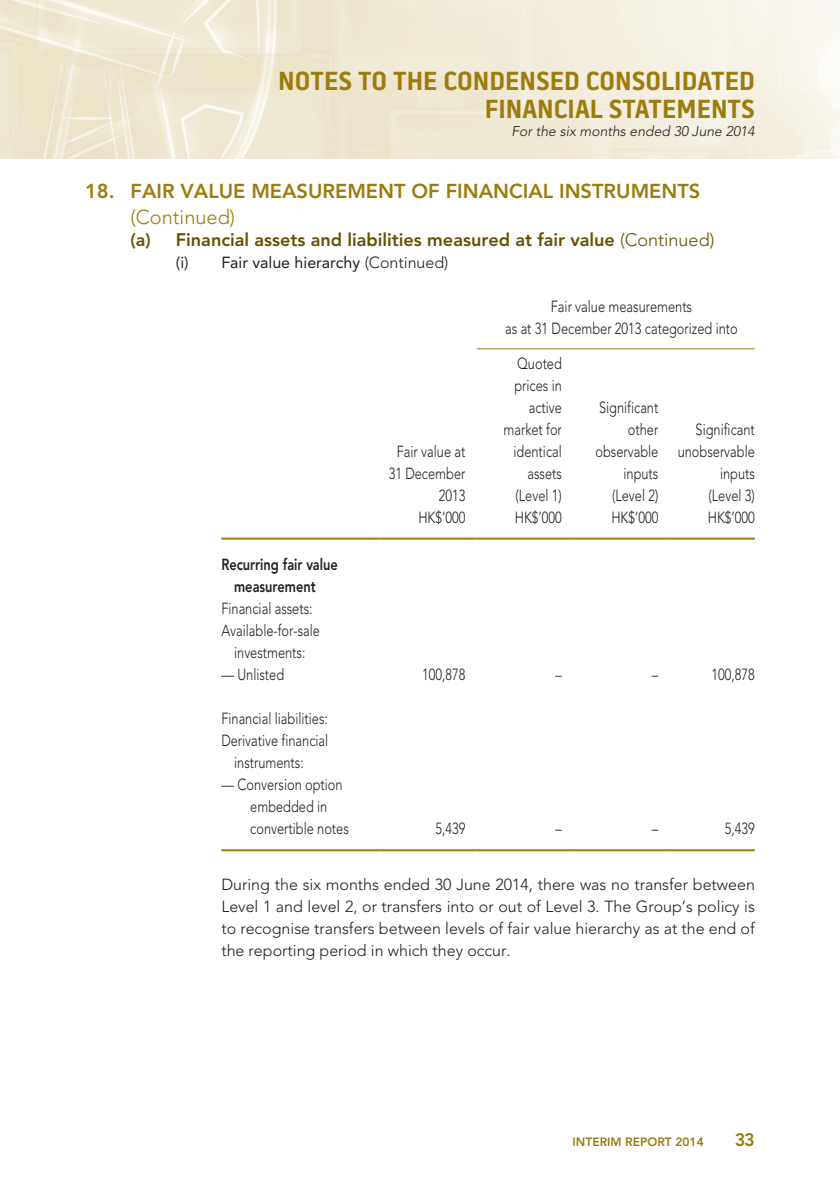
<style>
.page{position:relative;width:840px;height:1191px;background:#fff}
.page>*{position:absolute;margin:0;border:0;box-sizing:border-box;transform-origin:0 0}
.t1{font:700 26px/28px "Battersea";color:#9c7c0c;text-align:right}
.t2{font:800 20px "Avenir LT Std";color:#9c7c0c}
.t3{font:300 20px "Avenir LT Std";color:#9c7c0c}
.t4{font:800 18px "Avenir LT Std";color:#665100}
.t5{font:800 18px "Avenir LT Std";color:#9c7c0c}
.t6{font:300 16px/22px "Avenir LT Std";color:#231f20;text-align:right;scale:.8 1}
.t7{font:300 16px/22px "Avenir LT Std";color:#231f20;text-align:justify}
.t8{font:16px "Avenir LT Std";color:#231f20}
.t9{font:800 16px/22px "Avenir LT Std";color:#231f20;text-align:center;scale:.8 1}
.t10{font:italic 300 14px "Avenir LT Std";color:#231f20}
.t11{font:800 12px "Avenir LT Std";color:#9c7c0c}
.s1{font-weight:300}
</style>
<div class="page">
<img style="left:0;top:0;width:839px;height:159px">
<hr style="left:476px;top:348px;width:278px;height:1px;background:#9c7c0c">
<hr style="left:221px;top:537px;width:159px;height:2px;background:#9c7c0c">
<hr style="left:380px;top:537px;width:96px;height:2px;background:#9c7c0c">
<hr style="left:476px;top:537px;width:97px;height:2px;background:#9c7c0c">
<hr style="left:573px;top:537px;width:96px;height:2px;background:#9c7c0c">
<hr style="left:669px;top:537px;width:85px;height:2px;background:#9c7c0c">
<hr style="left:221px;top:849px;width:159px;height:2px;background:#9c7c0c">
<hr style="left:380px;top:849px;width:96px;height:2px;background:#9c7c0c">
<hr style="left:476px;top:849px;width:97px;height:2px;background:#9c7c0c">
<hr style="left:573px;top:849px;width:96px;height:2px;background:#9c7c0c">
<hr style="left:669px;top:849px;width:85px;height:2px;background:#9c7c0c">
<h1 class="t1" style="left:278px;top:67px;width:478px">NOTES TO THE CONDENSED CONSOLIDATED<br>FINANCIAL STATEMENTS</h1>
<p class="t10" style="left:511px;top:123px;width:245px">For the six months ended 30 June 2014</p>
<p class="t2" style="left:85px;top:179px;width:616px">18. FAIR VALUE MEASUREMENT OF FINANCIAL INSTRUMENTS</p>
<p class="t3" style="left:130px;top:205px;width:106px">(Continued)</p>
<p class="t4" style="left:130px;top:229px;width:585px">(a) Financial assets and liabilities measured at fair value <span class="s1">(Continued)</span></p>
<p class="t8" style="left:176px;top:253px;width:274px">(i) Fair value hierarchy <span class="s1">(Continued)</span></p>
<p class="t6" style="left:505px;top:296px;width:292px;text-align:center">Fair value measurements<br>as at 31 December 2013 categorized into</p>
<p class="t6" style="left:388px;top:440px;width:97px">Fair value at<br>31 December<br>2013</p>
<p class="t6" style="left:503px;top:352px;width:74px">Quoted prices in active market for identical assets</p>
<p class="t6" style="left:595px;top:396px;width:80px">Significant other observable inputs</p>
<p class="t6" style="left:677px;top:418px;width:98px">Significant unobservable inputs</p>
<p class="t6" style="left:515px;top:484px;width:59px">(Level 1)</p>
<p class="t6" style="left:611px;top:484px;width:59px">(Level 2)</p>
<p class="t6" style="left:708px;top:484px;width:59px">(Level 3)</p>
<p class="t6" style="left:418px;top:506px;width:60px">HK$’000</p>
<p class="t6" style="left:514px;top:506px;width:60px">HK$’000</p>
<p class="t6" style="left:611px;top:506px;width:60px">HK$’000</p>
<p class="t6" style="left:707px;top:506px;width:60px">HK$’000</p>
<p class="t9" style="left:221px;top:554px;width:147px">Recurring fair value measurement</p>
<p class="t6" style="left:221px;top:598px;width:125px;text-align:center">Financial assets:<br>Available-for-sale investments:</p>
<p class="t6" style="left:221px;top:664px;width:80px">— Unlisted</p>
<p class="t6" style="left:422px;top:664px;width:56px">100,878</p>
<p class="t6" style="left:555px;top:664px;width:10px">–</p>
<p class="t6" style="left:651px;top:664px;width:10px">–</p>
<p class="t6" style="left:711px;top:664px;width:56px">100,878</p>
<p class="t6" style="left:221px;top:708px;width:134px">Financial liabilities:</p>
<p class="t6" style="left:221px;top:730px;width:135px">Derivative financial</p>
<p class="t6" style="left:234px;top:752px;width:88px">instruments:</p>
<p class="t6" style="left:250px;top:774px;width:125px;text-align:left;text-indent:-29px">— Conversion option embedded in convertible notes</p>
<p class="t6" style="left:435px;top:818px;width:39px">5,439</p>
<p class="t6" style="left:555px;top:818px;width:10px">–</p>
<p class="t6" style="left:651px;top:818px;width:10px">–</p>
<p class="t6" style="left:724px;top:818px;width:39px">5,439</p>
<p class="t7" style="left:221px;top:873px;width:534px">During the six months ended 30 June 2014, there was no transfer between Level 1 and level 2, or transfers into or out of Level 3. The Group’s policy is to recognise transfers between levels of fair value hierarchy as at the end of the reporting period in which they occur.</p>
<p class="t11" style="left:572px;top:1134px;width:133px">INTERIM REPORT 2014</p>
<p class="t5" style="left:734px;top:1128px;width:22px">33</p>
</div>
